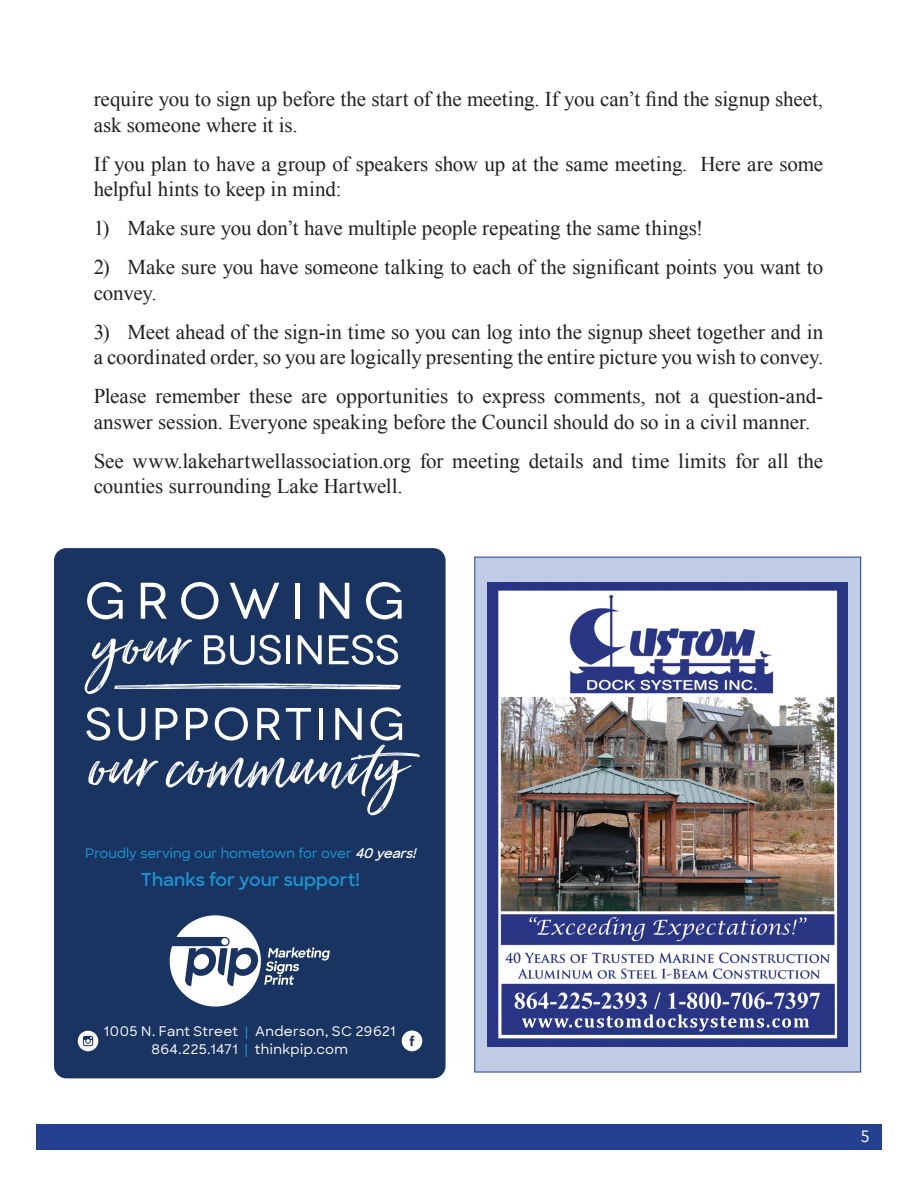
<style>
.page{position:relative;width:918px;height:1188px;background:#fff}
.page>*{position:absolute;margin:0;border:0;box-sizing:border-box;transform-origin:0 0}
.t1{font:21px/25.5px "Times New Roman";letter-spacing:-.005em;color:#231f20}
.t2{font:600 18px "Sharp Sans";color:#1a98d5}
.t3{font:15px "Geneva";color:#fff}
.t4{font:500 13.5px/18px "Sharp Sans";letter-spacing:.03em;color:#fff;text-align:center}
.t5{font:500 13.5px "Sharp Sans";color:#1a98d5}
.s1{font-weight:600;font-style:italic;color:#fff}
.s2{color:#1a98d5}
</style>
<div class="page">
<div style="left:54px;top:548px;width:392px;height:530px;background:#193461;border-radius:12px"></div>
<svg style="left:78px;top:1031px;width:20px;height:20px"></svg>
<svg style="left:83px;top:1036px;width:10px;height:10px"></svg>
<div style="left:402px;top:1031px;width:20px;height:20px;background:#fff;border-radius:50%"></div>
<svg style="left:410px;top:1036px;width:5px;height:10px"></svg>
<svg style="left:87px;top:582px;width:36px;height:37px"></svg>
<svg style="left:141px;top:583px;width:26px;height:36px"></svg>
<svg style="left:181px;top:582px;width:37px;height:37px"></svg>
<svg style="left:230px;top:583px;width:49px;height:36px"></svg>
<hr style="left:295px;top:583px;width:4px;height:36px;background:#fff">
<svg style="left:320px;top:583px;width:29px;height:36px"></svg>
<svg style="left:366px;top:582px;width:36px;height:37px"></svg>
<svg style="left:86px;top:707px;width:334px;height:108px"></svg>
<svg style="left:85px;top:635px;width:316px;height:59px"></svg>
<svg style="left:170px;top:915px;width:160px;height:92px"></svg>
<div style="left:36px;top:1124px;width:846px;height:26px;background:#23418f"></div>
<div style="left:475px;top:557px;width:386px;height:515px;background:#c0cce5"></div>
<img style="left:487px;top:583px;width:361px;height:463px">
<img style="left:606px;top:1014px;width:121px;height:14px">
<p class="t1" style="left:94px;top:86px;width:731px">require you to sign up before the start of the meeting. If you can’t find the signup sheet, ask someone where it is.</p>
<p class="t1" style="left:94px;top:151px;width:731px">If you plan to have a group of speakers show up at the same meeting. Here are some helpful hints to keep in mind:</p>
<p class="t1" style="left:94px;top:215px;width:611px">1) Make sure you don’t have multiple people repeating the same things!</p>
<p class="t1" style="left:94px;top:254px;width:731px">2) Make sure you have someone talking to each of the significant points you want to convey.</p>
<p class="t1" style="left:94px;top:319px;width:731px">3) Meet ahead of the sign-in time so you can log into the signup sheet together and in a coordinated order, so you are logically presenting the entire picture you wish to convey.</p>
<p class="t1" style="left:94px;top:383px;width:731px">Please remember these are opportunities to express comments, not a question-and&shy;answer session. Everyone speaking before the Council should do so in a civil manner.</p>
<p class="t1" style="left:94px;top:448px;width:731px">See www.lakehartwellassociation.org for meeting details and time limits for all the counties surrounding Lake Hartwell.</p>
<p class="t5" style="left:85px;top:843px;width:337px">Proudly serving our hometown for over <span class="s1">40years!</span></p>
<p class="t2" style="left:141px;top:866px;width:220px">Thanks for your support!</p>
<p class="t4" style="left:104px;top:1021px;width:293px">1005 N. Fant Street <span class="s2">|</span> Anderson, SC 29621<br>864.225.1471 <span class="s2">|</span> thinkpip.com</p>
<p class="t3" style="left:860px;top:1128px;width:12px">5</p>
</div>
